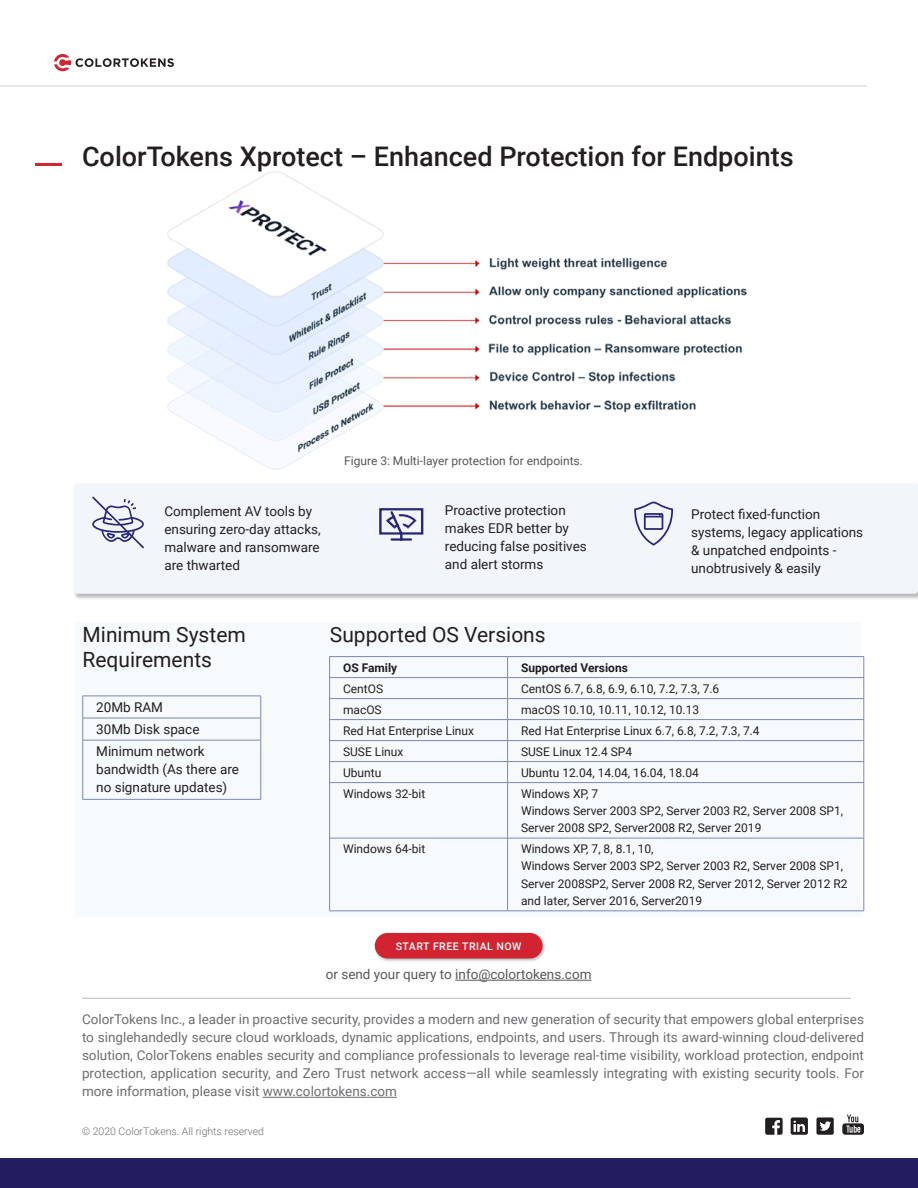
<style>
.page{position:relative;width:918px;height:1188px;background:#fff}
.page>*{position:absolute;margin:0;border:0;box-sizing:border-box;transform-origin:0 0}
.t1{font:500 27px "Roboto";color:#231f20}
.t2{font:21px "Roboto";color:#231f20}
.t3{font:13.5px/18px "Roboto";color:#6c6d70;text-align:justify}
.Sub_Header{font:13.5px/18px "Roboto";color:#231f20}
.Sub_Header-2{font:13.5px "Roboto";color:#57585a}
.Sub_Header-3{font:12px/17.2px "Roboto";color:#231f20}
.Sub_Header-4{font:12px "Roboto";color:#57585a}
.Sub_Header-5{font:700 12px "Roboto";color:#231f20}
.t4{font:300 10.5px "Roboto";color:#6c6d70}
.Sub_Header-6{font:500 10.5px "Roboto";letter-spacing:.05em;color:#fff}
</style>
<div class="page">
<svg style="left:54px;top:54px;width:120px;height:17px"></svg>
<hr style="left:0;top:85px;width:866px;height:2px;background:#e6e7e9">
<div style="left:76px;top:622px;width:785px;height:294px;background:#f7fafc"></div>
<img style="left:167px;top:171px;width:580px;height:299px">
<div style="left:74px;top:483px;width:844px;height:117px;background:#231f20;opacity:.3"></div>
<div style="left:74px;top:483px;width:844px;height:111px;background:#f2f6fa;border-radius:4px"></div>
<hr style="left:35px;top:163px;width:26px;height:3px;background:#d32630">
<hr style="left:82px;top:998px;width:769px;height:1px;background:#b4babf">
<hr style="left:263px;top:1097px;width:134px;height:1px;background:#6c6d70">
<svg style="left:842px;top:1115px;width:22px;height:20px"></svg>
<svg style="left:816px;top:1117px;width:18px;height:18px"></svg>
<svg style="left:791px;top:1117px;width:17px;height:18px"></svg>
<svg style="left:765px;top:1118px;width:18px;height:17px"></svg>
<div style="left:0;top:1159px;width:918px;height:29px;background:#221d60"></div>
<hr style="left:329px;top:677px;width:179px;height:1px;background:#7d87b2">
<hr style="left:508px;top:677px;width:356px;height:1px;background:#7d87b2">
<hr style="left:329px;top:698px;width:179px;height:1px;background:#7d87b2">
<hr style="left:508px;top:698px;width:356px;height:1px;background:#7d87b2">
<hr style="left:329px;top:719px;width:179px;height:1px;background:#7d87b2">
<hr style="left:508px;top:719px;width:356px;height:1px;background:#7d87b2">
<hr style="left:329px;top:740px;width:179px;height:1px;background:#7d87b2">
<hr style="left:508px;top:740px;width:356px;height:1px;background:#7d87b2">
<hr style="left:329px;top:761px;width:179px;height:1px;background:#7d87b2">
<hr style="left:508px;top:761px;width:356px;height:1px;background:#7d87b2">
<svg style="left:507px;top:657px;width:1px;height:125px"></svg>
<hr style="left:329px;top:782px;width:179px;height:1px;background:#7d87b2">
<hr style="left:508px;top:782px;width:356px;height:1px;background:#7d87b2">
<hr style="left:507px;top:783px;width:1px;height:55px;background:#7d87b2">
<hr style="left:864px;top:783px;width:1px;height:55px;background:#7d87b2">
<hr style="left:329px;top:838px;width:179px;height:1px;background:#7d87b2">
<hr style="left:508px;top:838px;width:356px;height:1px;background:#7d87b2">
<hr style="left:507px;top:838px;width:1px;height:73px;background:#7d87b2">
<hr style="left:864px;top:838px;width:1px;height:73px;background:#7d87b2">
<hr style="left:329px;top:911px;width:179px;height:1px;background:#7d87b2">
<hr style="left:508px;top:911px;width:356px;height:1px;background:#7d87b2">
<hr style="left:329px;top:783px;width:1px;height:55px;background:#7d87b2">
<hr style="left:329px;top:838px;width:1px;height:73px;background:#7d87b2">
<hr style="left:329px;top:656px;width:179px;height:1px;background:#7d87b2">
<svg style="left:329px;top:657px;width:1px;height:125px"></svg>
<hr style="left:508px;top:656px;width:356px;height:1px;background:#7d87b2">
<svg style="left:864px;top:657px;width:1px;height:125px"></svg>
<svg style="left:634px;top:502px;width:39px;height:44px"></svg>
<svg style="left:92px;top:497px;width:52px;height:51px"></svg>
<div style="left:379px;top:508px;width:44px;height:27px;border:2px solid #29277a"></div>
<svg style="left:385px;top:509px;width:32px;height:32px"></svg>
<hr style="left:83px;top:718px;width:178px;height:1px;background:#7d87b2">
<svg style="left:261px;top:696px;width:1px;height:44px"></svg>
<hr style="left:83px;top:740px;width:178px;height:1px;background:#7d87b2">
<hr style="left:261px;top:740px;width:1px;height:59px;background:#7d87b2">
<hr style="left:83px;top:799px;width:178px;height:1px;background:#7d87b2">
<hr style="left:82px;top:740px;width:1px;height:59px;background:#7d87b2">
<hr style="left:83px;top:696px;width:178px;height:1px;background:#7d87b2">
<svg style="left:82px;top:696px;width:1px;height:44px"></svg>
<hr style="left:455px;top:980px;width:137px;height:1px;background:#57585a">
<div style="left:373px;top:931px;width:174px;height:31px;background:#8b959d;opacity:.75"></div>
<div style="left:375px;top:933px;width:168px;height:25px;background:#d22430;border-radius:13px"></div>
<p class="t1" style="left:82px;top:138px;width:713px">ColorTokens Xprotect – Enhanced Protection for Endpoints</p>
<p class="Sub_Header-4" style="left:344px;top:453px;width:240px">Figure 3: Multi-layer protection for endpoints.</p>
<p class="Sub_Header" style="left:164px;top:502px;width:158px">Complement AV tools by ensuring zero-day attacks, malware and ransomware are thwarted</p>
<p class="Sub_Header" style="left:445px;top:501px;width:143px">Proactive protection makes EDR better by reducing false positives and alert storms</p>
<p class="Sub_Header" style="left:691px;top:505px;width:174px">Protect fixed-function systems, legacy applications &amp; unpatched endpoints - unobtrusively &amp; easily</p>
<p class="t2" style="left:83px;top:619px;width:165px">Minimum System</p>
<p class="t2" style="left:330px;top:619px;width:217px">Supported OS Versions</p>
<p class="t2" style="left:83px;top:645px;width:131px">Requirements</p>
<p class="Sub_Header" style="left:96px;top:698px;width:68px">20Mb RAM</p>
<p class="Sub_Header" style="left:96px;top:720px;width:105px">30Mb Disk space</p>
<p class="Sub_Header" style="left:96px;top:742px;width:144px">Minimum network bandwidth (As there are no signature updates)</p>
<p class="Sub_Header-5" style="left:343px;top:659px;width:56px">OS Family</p>
<p class="Sub_Header-5" style="left:521px;top:659px;width:108px">Supported Versions</p>
<p class="Sub_Header-3" style="left:343px;top:679px;width:42px">CentOS</p>
<p class="Sub_Header-3" style="left:521px;top:679px;width:200px">CentOS 6.7, 6.8, 6.9, 6.10, 7.2, 7.3, 7.6</p>
<p class="Sub_Header-3" style="left:343px;top:700px;width:40px">macOS</p>
<p class="Sub_Header-3" style="left:521px;top:700px;width:180px">macOS 10.10, 10.11, 10.12, 10.13</p>
<p class="Sub_Header-3" style="left:343px;top:721px;width:133px">Red Hat Enterprise Linux</p>
<p class="Sub_Header-3" style="left:521px;top:721px;width:240px">Red Hat Enterprise Linux 6.7, 6.8, 7.2, 7.3, 7.4</p>
<p class="Sub_Header-3" style="left:343px;top:742px;width:62px">SUSE Linux</p>
<p class="Sub_Header-3" style="left:521px;top:742px;width:113px">SUSE Linux 12.4 SP4</p>
<p class="Sub_Header-3" style="left:343px;top:763px;width:40px">Ubuntu</p>
<p class="Sub_Header-3" style="left:521px;top:763px;width:179px">Ubuntu 12.04, 14.04, 16.04, 18.04</p>
<p class="Sub_Header-3" style="left:343px;top:784px;width:84px">Windows 32-bit</p>
<p class="Sub_Header-3" style="left:521px;top:784px;width:79px">Windows XP, 7</p>
<p class="Sub_Header-3" style="left:521px;top:802px;width:324px">Windows Server 2003 SP2, Server 2003 R2, Server 2008 SP1,<br>Server 2008 SP2, Server2008 R2, Server 2019</p>
<p class="Sub_Header-3" style="left:343px;top:840px;width:84px">Windows 64-bit</p>
<p class="Sub_Header-3" style="left:521px;top:840px;width:134px">Windows XP, 7, 8, 8.1, 10,</p>
<p class="Sub_Header-3" style="left:521px;top:857px;width:328px">Windows Server 2003 SP2, Server 2003 R2, Server 2008 SP1,<br>Server 2008SP2, Server 2008 R2, Server 2012, Server 2012 R2 and later, Server 2016, Server2019</p>
<p class="Sub_Header-6" style="left:396px;top:939px;width:127px">START FREE TRIAL NOW</p>
<p class="Sub_Header-2" style="left:326px;top:965px;width:267px">or send your query to info@colortokens.com</p>
<p class="t3" style="left:82px;top:1010px;width:784px">ColorTokens Inc., a leader in proactive security, provides a modern and new generation of security that empowers global enterprises to singlehandedly secure cloud workloads, dynamic applications, endpoints, and users. Through its award-winning cloud-delivered solution, ColorTokens enables security and compliance professionals to leverage real-time visibility, workload protection, endpoint protection, application security, and Zero Trust network access—all while seamlessly integrating with existing security tools. For more information, please visit www.colortokens.com</p>
<p class="t4" style="left:82px;top:1124px;width:184px">© 2020 ColorTokens. All rights reserved</p>
</div>
